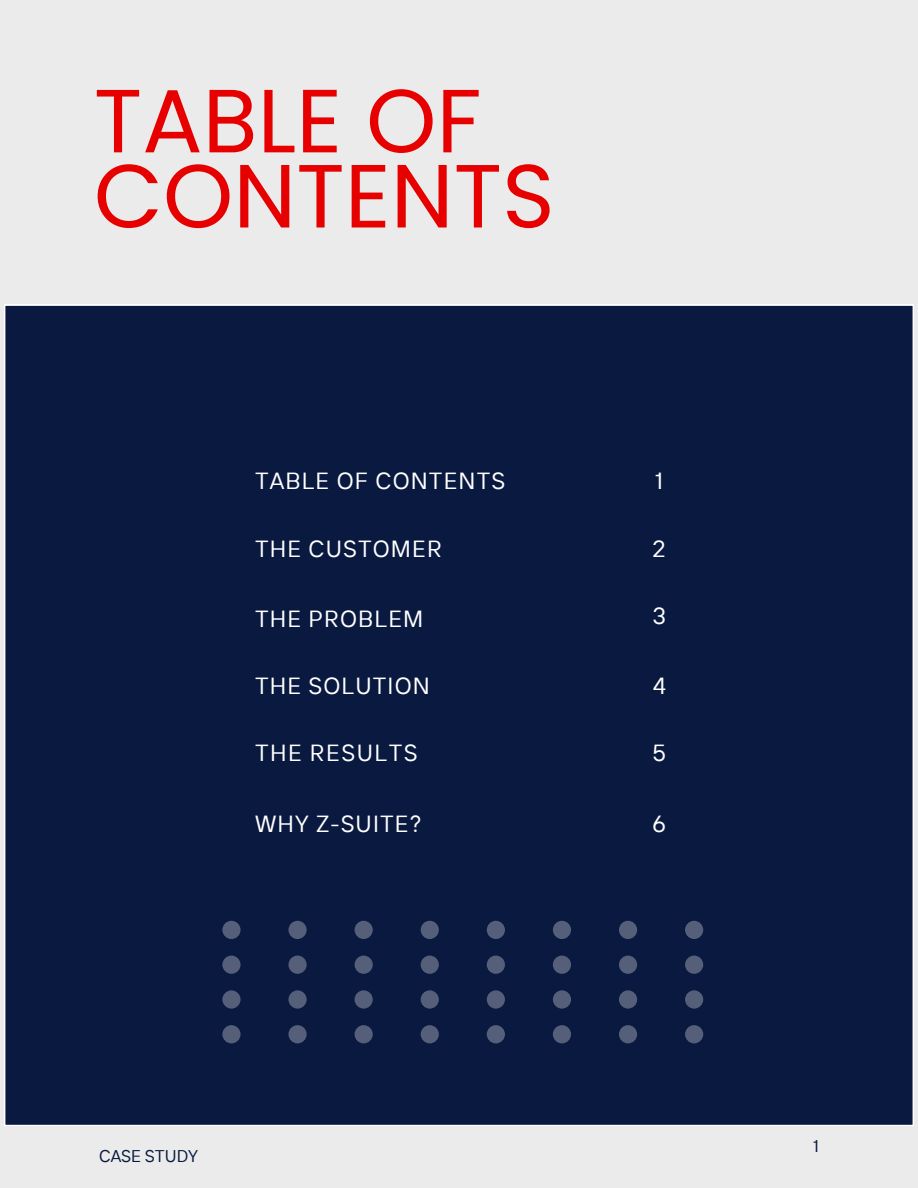
<style>
.page{position:relative;width:918px;height:1188px;background:#ebebeb}
.page>*{position:absolute;margin:0;border:0;box-sizing:border-box;transform-origin:0 0}
.t1{font:89.55px/75.2px "Poppins";color:#e70000}
.t2{font:23.25px "TT Interphases";letter-spacing:.05em;color:#fff}
.t3{font:16.95px "TT Interphases";color:#0a1940}
</style>
<div class="page">
<div style="left:4px;top:305px;width:909px;height:821px;background:#0a1940"></div>
<svg style="left:222px;top:921px;width:481px;height:122px;background:#142247"></svg>
<h1 class="t1" style="left:94px;top:83px;width:462px">TABLE OF<br>CONTENTS</h1>
<h2 class="t2" style="left:255px;top:466px;width:252px">TABLE OF CONTENTS</h2>
<h2 class="t2" style="left:655px;top:466px;width:9px">1</h2>
<h2 class="t2" style="left:255px;top:534px;width:188px">THE CUSTOMER</h2>
<p class="t2" style="left:255px;top:603px;width:170px">THE PROBLEM</p>
<p class="t2" style="left:255px;top:671px;width:176px">THE SOLUTION</p>
<p class="t2" style="left:255px;top:738px;width:164px">THE RESULTS</p>
<p class="t2" style="left:255px;top:809px;width:168px">WHY Z-SUITE?</p>
<h2 class="t3" style="left:99px;top:1145px;width:101px">CASE STUDY</h2>
<h2 class="t2" style="left:652px;top:534px;width:15px">2</h2>
<p class="t2" style="left:653px;top:601px;width:15px">3</p>
<p class="t2" style="left:653px;top:671px;width:14px">4</p>
<p class="t2" style="left:653px;top:738px;width:15px">5</p>
<p class="t2" style="left:653px;top:809px;width:15px">6</p>
<h2 class="t3" style="left:813px;top:1135px;width:7px">1</h2>
</div>
